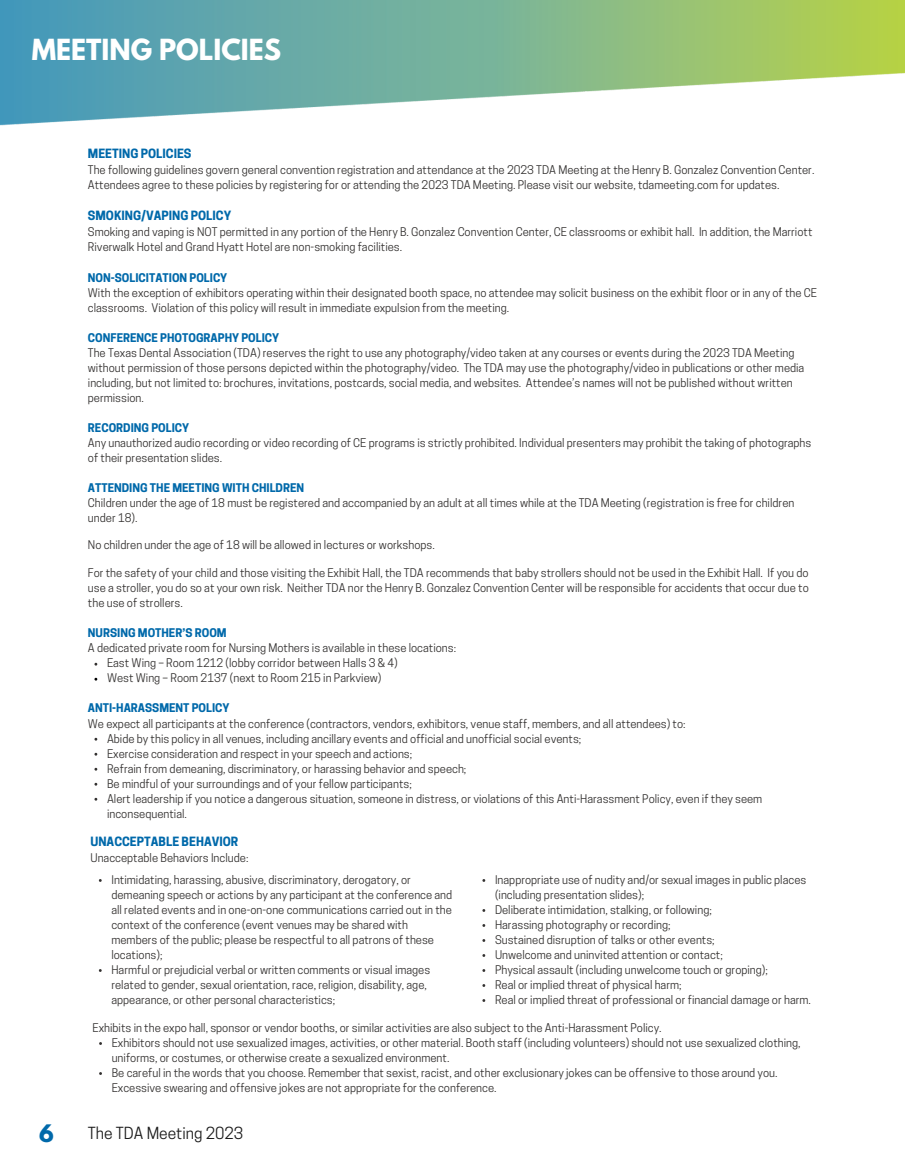
<style>
.page{position:relative;width:905px;height:1175px;background:#fff}
.page>*{position:absolute;margin:0;border:0;box-sizing:border-box;transform-origin:0 0}
.t1{font:700 25.8px "League Spartan";color:#fff}
.t2{font:700 21.45px "League Spartan";color:#0069aa}
.t3{font:15.6px "Cooper Hewitt";color:#1b1b1b}
.t4{font:700 12px "Cooper Hewitt";color:#0069aa}
.t5{font:11.25px/15px "Cooper Hewitt";color:#333130}
.t6{font:700 11.25px "Cooper Hewitt";color:#0069aa}
</style>
<div class="page">
<img style="left:0;top:0;width:904px;height:126px">
<h1 class="t1" style="left:32px;top:37px;width:251px">MEETING POLICIES</h1>
<p class="t4" style="left:88px;top:149px;width:105px">MEETING POLICIES</p>
<p class="t5" style="left:88px;top:164px;width:728px">The following guidelines govern general convention registration and attendance at the 2023 TDA Meeting at the Henry B. Gonzalez Convention Center.<br>Attendees agree to these policies by registering for or attending the 2023 TDA Meeting. Please visit our website, tdameeting.com for updates.</p>
<p class="t4" style="left:88px;top:211px;width:145px">SMOKING/VAPING POLICY</p>
<p class="t5" style="left:88px;top:226px;width:726px">Smoking and vaping is NOT permitted in any portion of the Henry B. Gonzalez Convention Center, CE classrooms or exhibit hall. In addition, the Marriott<br>Riverwalk Hotel and Grand Hyatt Hotel are non-smoking facilities.</p>
<p class="t6" style="left:88px;top:273px;width:141px">NON-SOLICITATION POLICY</p>
<p class="t5" style="left:88px;top:287px;width:730px">With the exception of exhibitors operating within their designated booth space, no attendee may solicit business on the exhibit floor or in any of the CE classrooms. Violation of this policy will result in immediate expulsion from the meeting.</p>
<p class="t6" style="left:88px;top:333px;width:193px">CONFERENCE PHOTOGRAPHY POLICY</p>
<p class="t5" style="left:88px;top:347px;width:718px">The Texas Dental Association (TDA) reserves the right to use any photography/video taken at any courses or events during the 2023 TDA Meeting without permission of those persons depicted within the photography/video. The TDA may use the photography/video in publications or other media including, but not limited to: brochures, invitations, postcards, social media, and websites. Attendee’s names will not be published without written permission.</p>
<p class="t6" style="left:88px;top:423px;width:103px">RECORDING POLICY</p>
<p class="t5" style="left:88px;top:437px;width:725px">Any unauthorized audio recording or video recording of CE programs is strictly prohibited. Individual presenters may prohibit the taking of photographs of their presentation slides.</p>
<p class="t6" style="left:88px;top:483px;width:218px">ATTENDING THE MEETING WITH CHILDREN</p>
<p class="t5" style="left:88px;top:497px;width:708px">Children under the age of 18 must be registered and accompanied by an adult at all times while at the TDA Meeting (registration is free for children under 18).</p>
<p class="t5" style="left:88px;top:539px;width:348px">No children under the age of 18 will be allowed in lectures or workshops.</p>
<p class="t5" style="left:88px;top:567px;width:722px;text-align:justify">For the safety of your child and those visiting the Exhibit Hall, the TDA recommends that baby strollers should not be used in the Exhibit Hall. If you do use a stroller, you do so at your own risk. Neither TDA nor the Henry B. Gonzalez Convention Center will be responsible for accidents that occur due to the use of strollers.</p>
<p class="t6" style="left:88px;top:629px;width:140px">NURSING MOTHER’S ROOM</p>
<p class="t5" style="left:88px;top:642px;width:370px">A dedicated private room for Nursing Mothers is available in these locations:</p>
<p class="t5" style="left:107px;top:657px;width:292px">East Wing – Room 1212 (lobby corridor between Halls 3 &amp; 4)<br>West Wing – Room 2137 (next to Room 215 in Parkview)</p>
<p class="t6" style="left:88px;top:704px;width:143px">ANTI-HARASSMENT POLICY</p>
<p class="t5" style="left:88px;top:717px;width:599px">We expect all participants at the conference (contractors, vendors, exhibitors, venue staff, members, and all attendees) to:</p>
<p class="t5" style="left:107px;top:732px;width:656px">Abide by this policy in all venues, including ancillary events and official and unofficial social events;<br>Exercise consideration and respect in your speech and actions;<br>Refrain from demeaning, discriminatory, or harassing behavior and speech;<br>Be mindful of your surroundings and of your fellow participants;<br>Alert leadership if you notice a dangerous situation, someone in distress, or violations of this Anti-Harassment Policy, even if they seem inconsequential.</p>
<p class="t4" style="left:90px;top:836px;width:149px">UNACCEPTABLE BEHAVIOR</p>
<p class="t5" style="left:111px;top:848px;width:301px;line-height:21.9px;text-indent:-21px">Unacceptable Behaviors Include:<br>Intimidating, harassing, abusive, discriminatory, derogatory, or</p>
<p class="t5" style="left:111px;top:888px;width:342px">demeaning speech or actions by any participant at the conference and all related events and in one-on-one communications carried out in the context of the conference (event venues may be shared with members of the public; please be respectful to all patrons of these locations);<br>Harmful or prejudicial verbal or written comments or visual images related to gender, sexual orientation, race, religion, disability, age, appearance, or other personal characteristics;</p>
<p class="t5" style="left:495px;top:873px;width:317px">Inappropriate use of nudity and/or sexual images in public places (including presentation slides);<br>Deliberate intimidation, stalking, or following;<br>Harassing photography or recording;<br>Sustained disruption of talks or other events;<br>Unwelcome and uninvited attention or contact;<br>Physical assault (including unwelcome touch or groping);<br>Real or implied threat of physical harm;<br>Real or implied threat of professional or financial damage or harm.</p>
<p class="t5" style="left:112px;top:1036px;width:690px">Exhibitors should not use sexualized images, activities, or other material. Booth staff (including volunteers) should not use sexualized clothing, uniforms, or costumes, or otherwise create a sexualized environment.<br>Be careful in the words that you choose. Remember that sexist, racist, and other exclusionary jokes can be offensive to those around you.<br>Excessive swearing and offensive jokes are not appropriate for the conference.</p>
<p class="t5" style="left:93px;top:1021px;width:570px">Exhibits in the expo hall, sponsor or vendor booths, or similar activities are also subject to the Anti-Harassment Policy.</p>
<h2 class="t2" style="left:39px;top:1122px;width:16px">6</h2>
<h3 class="t3" style="left:88px;top:1127px;width:157px">The TDA Meeting 2023</h3>
</div>
